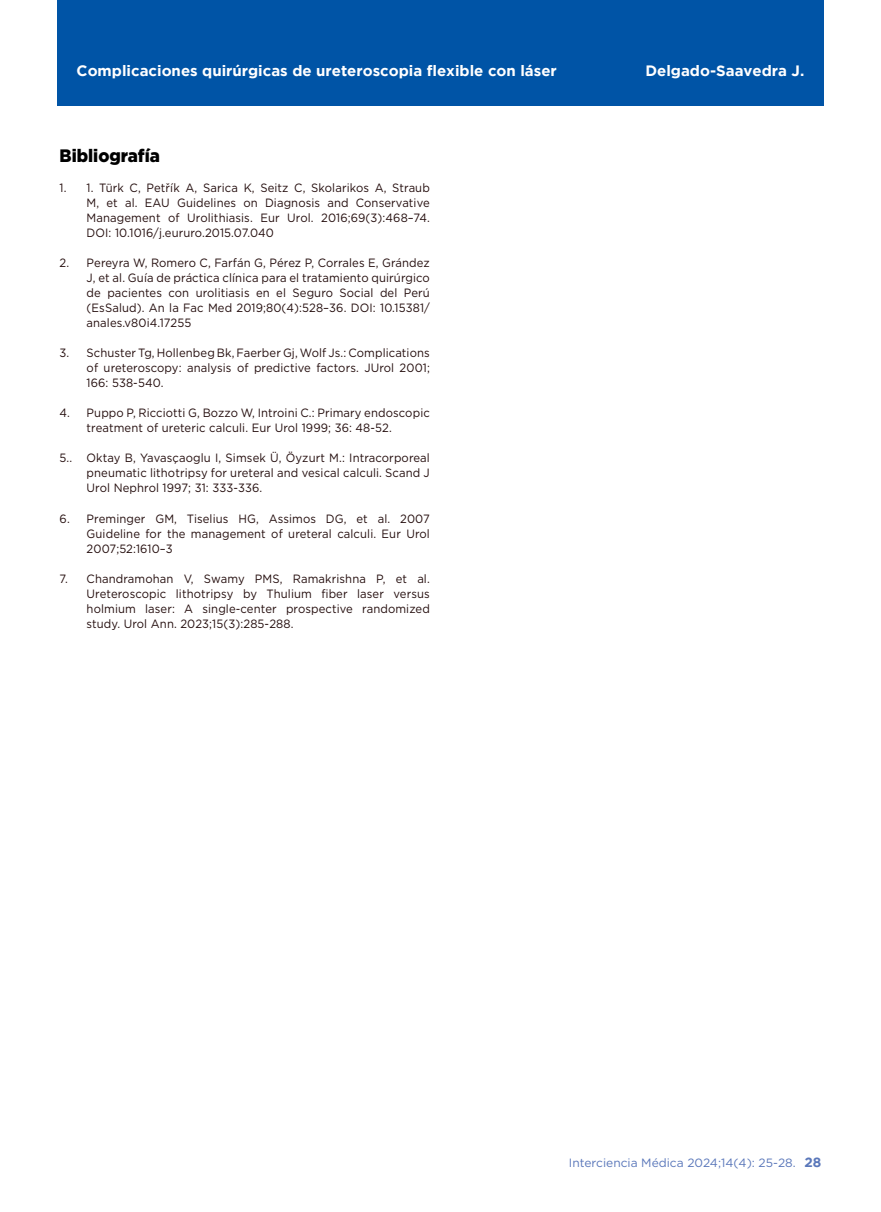
<style>
.page{position:relative;width:881px;height:1212px;background:#fff}
.page>*{position:absolute;margin:0;border:0;box-sizing:border-box;transform-origin:0 0}
.t1{font:900 18px "Gotham";color:#000;scale:.94 1}
.t2{font:700 15px "Gotham";color:#fff}
.t3{font:700 13.5px "Gotham";color:#5a77ba}
.t4{font:12px/15px "Gotham";letter-spacing:.01em;color:#240d0d;text-align:justify;scale:.94 1}
.t5{font:12px "Gotham";color:#5a77ba}
</style>
<div class="page">
<div style="left:57px;top:0;width:766px;height:106px;background:#0054a6"></div>
<p class="t2" style="left:77px;top:62px;width:481px">Complicaciones quirúrgicas de ureteroscopia flexible con láser</p>
<p class="t2" style="left:645px;top:62px;width:160px">Delgado-Saavedra J.</p>
<h1 class="t1" style="left:60px;top:146px;width:108px">Bibliografía</h1>
<p class="t4" style="left:87px;top:180px;width:366px;text-indent:-27px">1. 1. Türk C, Petřík A, Sarica K, Seitz C, Skolarikos A, Straub M, et al. EAU Guidelines on Diagnosis and Conservative Management of Urolithiasis. Eur Urol. 2016;69(3):468–74.<br>DOI: 10.1016/j.eururo.2015.07.040</p>
<p class="t4" style="left:87px;top:255px;width:366px;text-indent:-27px">2. Pereyra W, Romero C, Farfán G, Pérez P, Corrales E, Grández J, et al. Guía de práctica clínica para el tratamiento quirúrgico de pacientes con urolitiasis en el Seguro Social del Perú (EsSalud). An la Fac Med 2019;80(4):528–36. DOI: 10.15381/ anales.v80i4.17255</p>
<p class="t4" style="left:87px;top:345px;width:366px;text-indent:-27px">3. Schuster Tg, Hollenbeg Bk, Faerber Gj, Wolf Js.: Complications of ureteroscopy: analysis of predictive factors. JUrol 2001; 166: 538-540.</p>
<p class="t4" style="left:87px;top:405px;width:366px;text-indent:-27px">4. Puppo P, Ricciotti G, Bozzo W, Introini C.: Primary endoscopic treatment of ureteric calculi. Eur Urol 1999; 36: 48-52.</p>
<p class="t4" style="left:87px;top:450px;width:366px;text-indent:-27px">5.. Oktay B, Yavasçaoglu I, Simsek Ü, Öyzurt M.: Intracorporeal pneumatic lithotripsy for ureteral and vesical calculi. Scand J Urol Nephrol 1997; 31: 333-336.</p>
<p class="t4" style="left:87px;top:510px;width:366px;text-indent:-27px">6. Preminger GM, Tiselius HG, Assimos DG, et al. 2007<br>Guideline for the management of ureteral calculi. Eur Urol 2007;52:1610–3</p>
<p class="t4" style="left:87px;top:570px;width:366px;text-indent:-27px">7. Chandramohan V, Swamy PMS, Ramakrishna P, et al.<br>Ureteroscopic lithotripsy by Thulium fiber laser versus holmium laser: A single-center prospective randomized study. Urol Ann. 2023;15(3):285-288.</p>
<p class="t5" style="left:568px;top:1155px;width:228px">Interciencia Médica 2024;14(4): 25-28.</p>
<p class="t3" style="left:804px;top:1154px;width:18px">28</p>
</div>
